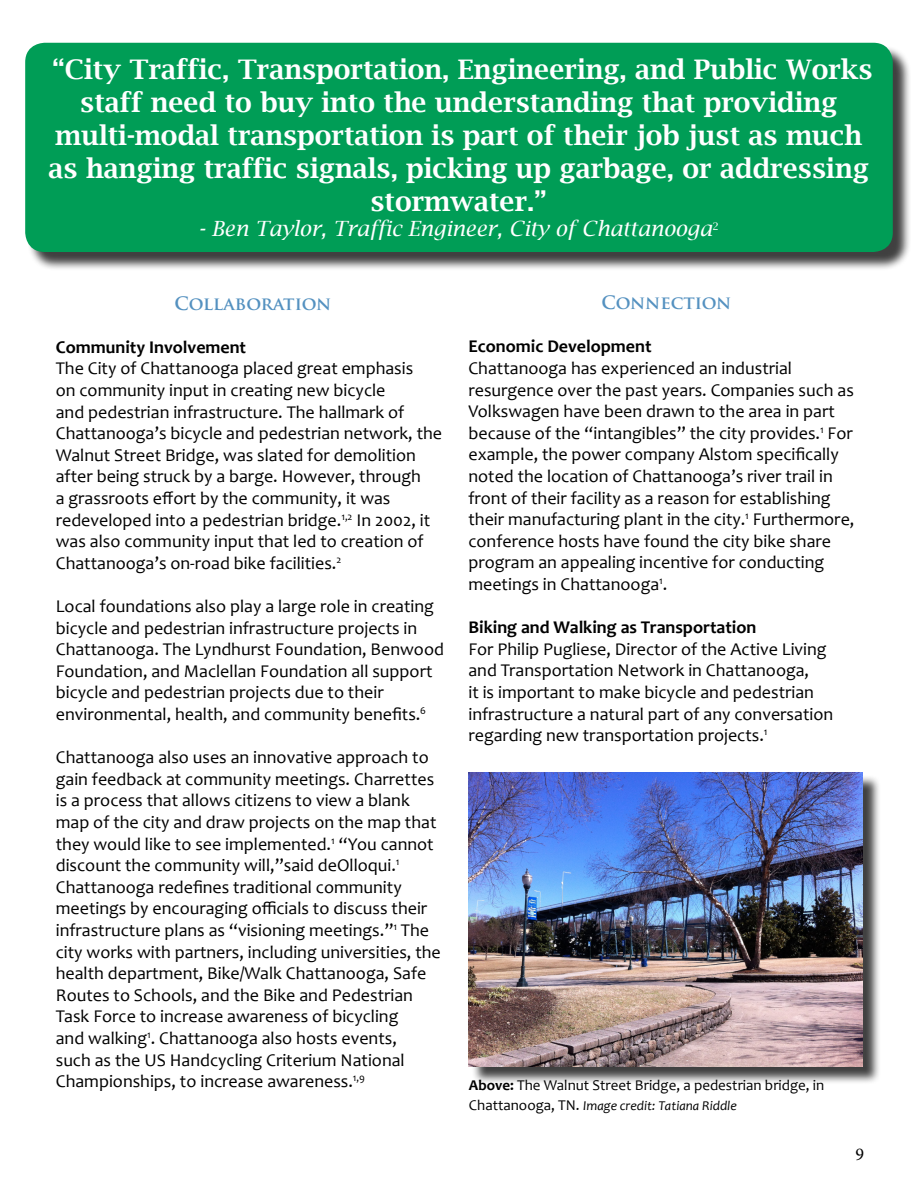
<style>
.page{position:relative;width:918px;height:1188px;background:#fff}
.page>*{position:absolute;margin:0;border:0;box-sizing:border-box;transform-origin:0 0}
.t1{font:600 27px/33px "Lucida Bright";color:#fff;text-align:center}
.t2{font:italic 21px "Lucida Bright";color:#fff}
.t3{font:18px/21.6px "Candara";color:#000}
.t4{font:700 18px "Candara";color:#000}
.t5{font:700 18px "Trajan Pro";color:#5491c0}
.t6{font:18px "Minion Pro";color:#000}
.t7{font:15px "Candara";color:#000}
.t8{font:italic 13.5px "Candara";color:#000}
.s1{font-weight:700}
.s2{font-style:normal;font-size:15px}
</style>
<div class="page">
<div style="left:27px;top:45px;width:884px;height:226px;background:#000;opacity:.75"></div>
<div style="left:25px;top:43px;width:868px;height:209px;background:#009d56;border-radius:20px"></div>
<div style="left:472px;top:775px;width:409px;height:310px;background:#000;opacity:.75"></div>
<img style="left:469px;top:772px;width:393px;height:294px">
<p class="t1" style="left:49px;top:53px;width:826px">“City Traffic, Transportation, Engineering, and Public Works staff need to buy into the understanding that providing multi-modal transportation is part of their job just as much as hanging traffic signals, picking up garbage, or addressing stormwater.”</p>
<p class="t2" style="left:199px;top:217px;width:522px">- Ben Taylor, Traffic Engineer, City of Chattanooga<sup>2</sup></p>
<p class="t5" style="left:175px;top:292px;width:158px">COLLABORATION</p>
<p class="t4" style="left:56px;top:336px;width:192px">Community Involvement</p>
<p class="t3" style="left:56px;top:358px;width:388px">The City of Chattanooga placed great emphasis<br>on community input in creating new bicycle<br>and pedestrian infrastructure. The hallmark of Chattanooga’s bicycle and pedestrian network, the Walnut Street Bridge, was slated for demolition after being struck by a barge. However, through<br>a grassroots effort by the community, it was redeveloped into a pedestrian bridge.<sup>1,2</sup> In 2002, it was also community input that led to creation of Chattanooga’s on-road bike facilities.<sup>2</sup></p>
<p class="t3" style="left:56px;top:595px;width:390px">Local foundations also play a large role in creating bicycle and pedestrian infrastructure projects in Chattanooga. The Lyndhurst Foundation, Benwood Foundation, and Maclellan Foundation all support bicycle and pedestrian projects due to their environmental, health, and community benefits.<sup>6</sup></p>
<p class="t3" style="left:56px;top:746px;width:387px">Chattanooga also uses an innovative approach to gain feedback at community meetings. Charrettes is a process that allows citizens to view a blank map of the city and draw projects on the map that they would like to see implemented.<sup>1</sup> “You cannot discount the community will,”said deOlloqui.<sup>1<br></sup>Chattanooga redefines traditional community meetings by encouraging officials to discuss their infrastructure plans as “visioning meetings.”<sup>1</sup> The city works with partners, including universities, the health department, Bike/Walk Chattanooga, Safe Routes to Schools, and the Bike and Pedestrian Task Force to increase awareness of bicycling<br>and walking<sup>1</sup>. Chattanooga also hosts events,<br>such as the US Handcycling Criterium National Championships, to increase awareness.<sup>1,9</sup></p>
<p class="t5" style="left:601px;top:291px;width:132px">CONNECTION</p>
<p class="t4" style="left:468px;top:335px;width:185px">Economic Development</p>
<p class="t3" style="left:468px;top:357px;width:388px">Chattanooga has experienced an industrial resurgence over the past years. Companies such as Volkswagen have been drawn to the area in part because of the “intangibles” the city provides.<sup>1</sup> For example, the power company Alstom specifically noted the location of Chattanooga’s river trail in front of their facility as a reason for establishing their manufacturing plant in the city.<sup>1</sup> Furthermore, conference hosts have found the city bike share program an appealing incentive for conducting meetings in Chattanooga<sup>1</sup>.</p>
<p class="t4" style="left:468px;top:616px;width:289px">Biking and Walking as Transportation</p>
<p class="t3" style="left:468px;top:638px;width:366px">For Philip Pugliese, Director of the Active Living and Transportation Network in Chattanooga,<br>it is important to make bicycle and pedestrian infrastructure a natural part of any conversation regarding new transportation projects.<sup>1</sup></p>
<p class="t7" style="left:469px;top:1076px;width:357px"><span class="s1">Above:</span> The Walnut Street Bridge, a pedestrian bridge, in</p>
<p class="t8" style="left:469px;top:1097px;width:269px"><span class="s2">Chattanooga, TN.</span> Image credit: Tatiana Riddle</p>
<p class="t6" style="left:855px;top:1142px;width:10px">9</p>
</div>
